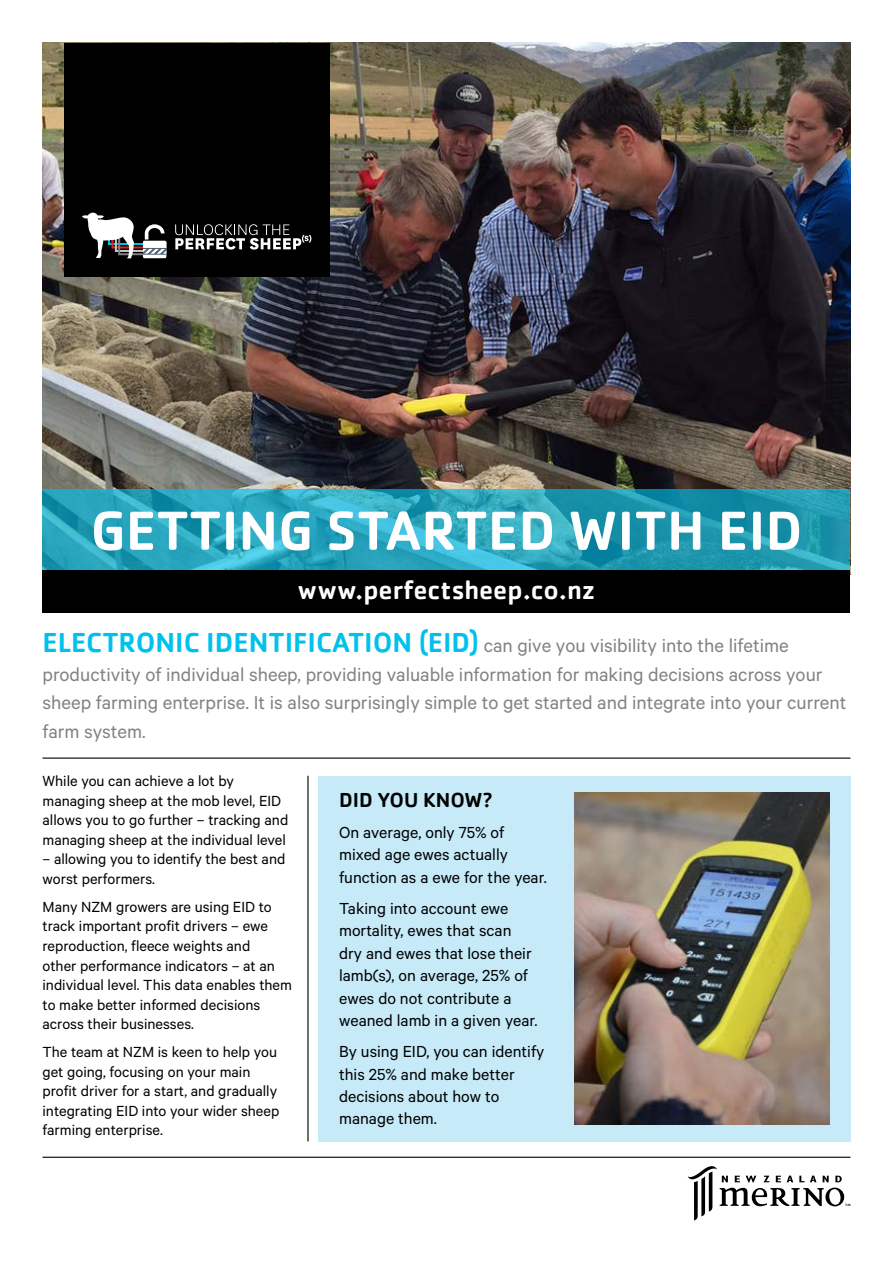
<style>
.page{position:relative;width:893px;height:1263px;background:#fff}
.page>*{position:absolute;margin:0;border:0;box-sizing:border-box;transform-origin:0 0}
.t1{font:500 57px "Cachet Pro";color:#fff}
.t2{font:500 27px "Cachet Pro";color:#fff}
.t3{font:21px/28.5px "Calibre";color:#808285}
.t4{font:500 21px "Cachet Pro";color:#000}
.t5{font:18px/22.5px "Calibre";color:#000}
.t6{font:16.5px/19.5px "Calibre";color:#000}
.s1{font-family:"Cachet Pro";font-weight:500;font-size:28.5px;color:#00c1ec}
</style>
<div class="page">
<img style="left:43px;top:43px;width:807px;height:446px">
<svg style="left:43px;top:489px;width:807px;height:81px;background:#27a1b9"></svg>
<div style="left:64px;top:43px;width:266px;height:233px;background:#000"></div>
<svg style="left:82px;top:213px;width:84px;height:45px"></svg>
<svg style="left:175px;top:224px;width:136px;height:26px"></svg>
<div style="left:43px;top:570px;width:807px;height:43px;background:#000"></div>
<hr style="left:307px;top:776px;width:2px;height:365px;background:#000">
<hr style="left:43px;top:757px;width:807px;height:2px;background:#000">
<hr style="left:43px;top:1157px;width:807px;height:1px;background:#000">
<div style="left:318px;top:776px;width:532px;height:365px;background:#c6eaf8"></div>
<img style="left:574px;top:793px;width:255px;height:331px">
<svg style="left:688px;top:1166px;width:162px;height:54px"></svg>
<h1 class="t1" style="left:90px;top:496px;width:714px">GETTING STARTED WITH EID</h1>
<h2 class="t2" style="left:298px;top:574px;width:299px">www.perfectsheep.co.nz</h2>
<p class="t3" style="left:43px;top:631px;width:805px"><span class="s1">ELECTRONIC IDENTIFICATION (EID)</span> can give you visibility into the lifetime productivity of individual sheep, providing valuable information for making decisions across your sheep farming enterprise. It is also surprisingly simple to get started and integrate into your current farm system.</p>
<p class="t6" style="left:43px;top:771px;width:247px">While you can achieve a lot by managing sheep at the mob level, EID allows you to go further – tracking and managing sheep at the individual level</p>
<p class="t6" style="left:43px;top:849px;width:244px">– allowing you to identify the best and worst performers.</p>
<p class="t6" style="left:43px;top:896px;width:251px">Many NZM growers are using EID to track important profit drivers – ewe reproduction, fleece weights and<br>other performance indicators – at an individual level. This data enables them to make better informed decisions across their businesses.</p>
<p class="t6" style="left:43px;top:1041px;width:238px">The team at NZM is keen to help you get going, focusing on your main profit driver for a start, and gradually integrating EID into your wider sheep farming enterprise.</p>
<p class="t4" style="left:339px;top:787px;width:156px">DID YOU KNOW?</p>
<p class="t5" style="left:339px;top:820px;width:209px">On average, only 75% of mixed age ewes actually function as a ewe for the year.</p>
<p class="t5" style="left:339px;top:896px;width:200px">Taking into account ewe mortality, ewes that scan dry and ewes that lose their lamb(s), on average, 25% of ewes do not contribute a weaned lamb in a given year.</p>
<p class="t5" style="left:339px;top:1039px;width:207px">By using EID, you can identify this 25% and make better decisions about how to manage them.</p>
</div>
